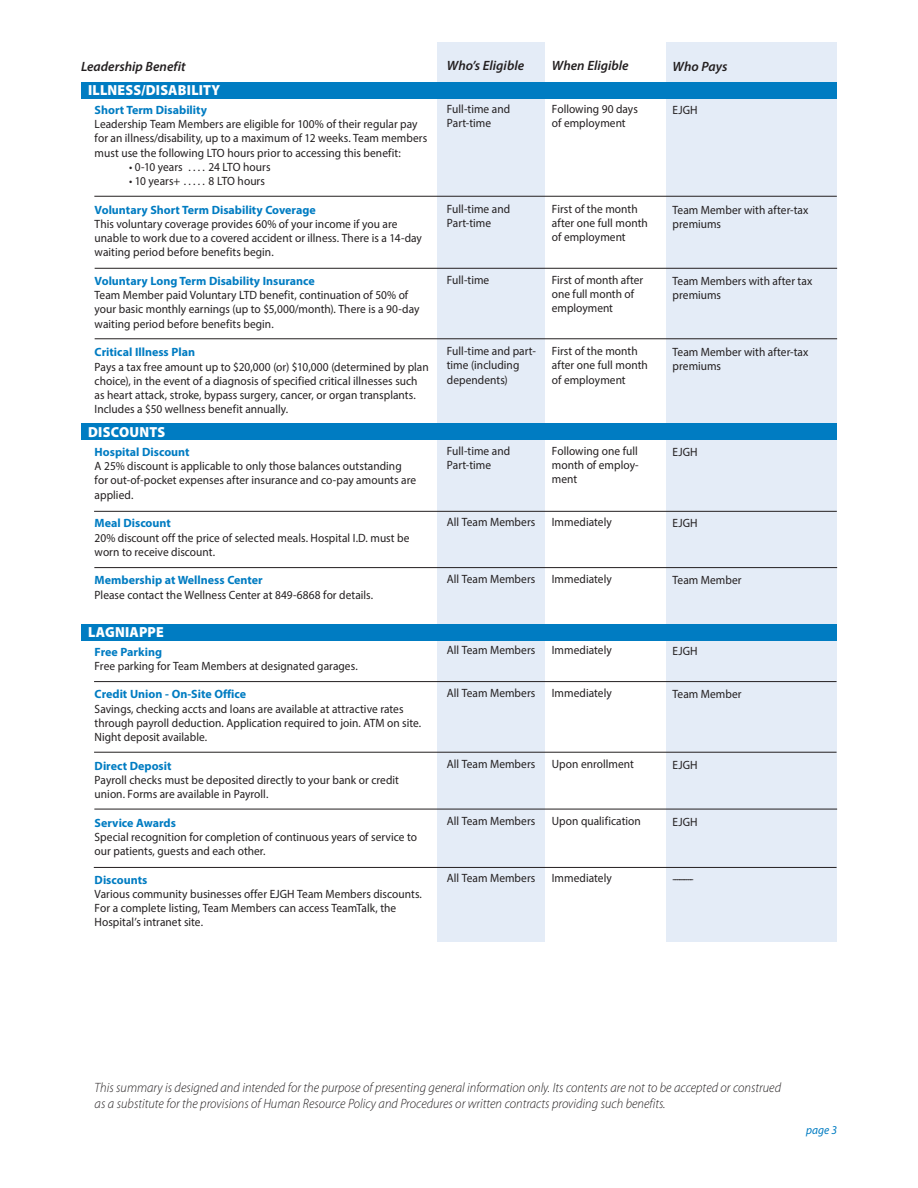
<style>
.page{position:relative;width:918px;height:1188px;background:#fff}
.page>*{position:absolute;margin:0;border:0;box-sizing:border-box;transform-origin:0 0}
.caps_bold{font:900 14.7px "Myriad Pro";letter-spacing:.015em;color:#fff;scale:.95 1}
.text{font:italic 300 13.5px/16.5px "Myriad Pro";color:#231f20;scale:.94 1}
.head{font:italic 600 13.5px "Myriad Pro";color:#231f20}
.benefit{font:italic 600 13.5px "Myriad Pro";color:#231f20}
.descrip{font:12px/14.2px "Myriad Pro";color:#231f20;scale:.95 1}
.descrip2{font:12px/14.2px "Myriad Pro";color:#231f20;scale:.95 1}
.benefit-2{font:700 12px "Myriad Pro";color:#007cc2}
.descrip-2{font:italic 12px "Myriad Pro";color:#007cc2;scale:.95 1}
</style>
<div class="page">
<div style="left:666px;top:42px;width:171px;height:900px;background:#e4ecf7"></div>
<div style="left:437px;top:42px;width:108px;height:900px;background:#e4ecf7"></div>
<div style="left:81px;top:624px;width:756px;height:16px;background:#007cc2"></div>
<div style="left:81px;top:423px;width:756px;height:17px;background:#007cc2"></div>
<hr style="left:94px;top:196px;width:743px;height:1px;background:#231f20">
<hr style="left:94px;top:681px;width:743px;height:1px;background:#231f20">
<hr style="left:94px;top:567px;width:743px;height:1px;background:#231f20">
<hr style="left:94px;top:752px;width:743px;height:1px;background:#231f20">
<hr style="left:94px;top:809px;width:743px;height:1px;background:#231f20">
<hr style="left:95px;top:338px;width:742px;height:1px;background:#231f20">
<hr style="left:95px;top:268px;width:742px;height:1px;background:#231f20">
<hr style="left:94px;top:511px;width:743px;height:1px;background:#231f20">
<hr style="left:94px;top:867px;width:743px;height:1px;background:#231f20">
<div style="left:81px;top:82px;width:756px;height:16px;background:#007cc2"></div>
<p class="benefit" style="left:81px;top:58px;width:106px">Leadership Benefit</p>
<p class="caps_bold" style="left:88px;top:82px;width:141px">ILLNESS/DISABILITY</p>
<p class="benefit-2" style="left:95px;top:102px;width:114px">Short Term Disability</p>
<p class="descrip" style="left:95px;top:117px;width:352px">Leadership Team Members are eligible for 100% of their regular pay for an illness/disability, up to a maximum of 12 weeks. Team members must use the following LTO hours prior to accessing this benefit:</p>
<p class="descrip" style="left:129px;top:160px;width:64px">• 0-10 years .....</p>
<p class="descrip" style="left:209px;top:160px;width:67px">24 LTO hours</p>
<p class="descrip" style="left:129px;top:174px;width:59px">• 10 years+......</p>
<p class="descrip" style="left:209px;top:174px;width:61px">8 LTO hours</p>
<p class="benefit-2" style="left:95px;top:202px;width:223px">Voluntary Short Term Disability Coverage</p>
<p class="descrip" style="left:95px;top:217px;width:346px">This voluntary coverage provides 60% of your income if you are unable to work due to a covered accident or illness. There is a 14-day waiting period before benefits begin.</p>
<p class="benefit-2" style="left:95px;top:273px;width:222px">Voluntary Long Term Disability Insurance</p>
<p class="descrip" style="left:95px;top:288px;width:343px">Team Member paid Voluntary LTD benefit, continuation of 50% of your basic monthly earnings (up to $5,000/month). There is a 90-day waiting period before benefits begin.</p>
<p class="benefit-2" style="left:95px;top:344px;width:102px">Critical Illness Plan</p>
<p class="descrip" style="left:95px;top:359px;width:353px">Pays a tax free amount up to $20,000 (or) $10,000 (determined by plan choice), in the event of a diagnosis of specified critical illnesses such as heart attack, stroke, bypass surgery, cancer, or organ transplants.<br>Includes a $50 wellness benefit annually.</p>
<p class="caps_bold" style="left:88px;top:424px;width:83px">DISCOUNTS</p>
<p class="benefit-2" style="left:95px;top:444px;width:96px">Hospital Discount</p>
<p class="descrip" style="left:95px;top:459px;width:340px">A 25% discount is applicable to only those balances outstanding for out-of-pocket expenses after insurance and co-pay amounts are applied.</p>
<p class="benefit-2" style="left:95px;top:515px;width:78px">Meal Discount</p>
<p class="descrip" style="left:95px;top:530px;width:333px">20% discount off the price of selected meals. Hospital I.D. must be worn to receive discount.</p>
<p class="benefit-2" style="left:95px;top:572px;width:170px">Membership at Wellness Center</p>
<p class="descrip" style="left:95px;top:587px;width:295px">Please contact the Wellness Center at 849-6868 for details.</p>
<p class="caps_bold" style="left:88px;top:623px;width:81px">LAGNIAPPE</p>
<p class="benefit-2" style="left:95px;top:644px;width:69px">Free Parking</p>
<p class="descrip" style="left:95px;top:658px;width:278px">Free parking for Team Members at designated garages.</p>
<p class="benefit-2" style="left:95px;top:686px;width:153px">Credit Union - On-Site Office</p>
<p class="descrip" style="left:95px;top:701px;width:345px">Savings, checking accts and loans are available at attractive rates through payroll deduction. Application required to join. ATM on site.<br>Night deposit available.</p>
<p class="benefit-2" style="left:95px;top:758px;width:78px">Direct Deposit</p>
<p class="descrip" style="left:95px;top:772px;width:322px">Payroll checks must be deposited directly to your bank or credit union. Forms are available in Payroll.</p>
<p class="benefit-2" style="left:95px;top:815px;width:83px">Service Awards</p>
<p class="descrip" style="left:95px;top:829px;width:341px">Special recognition for completion of continuous years of service to our patients, guests and each other.</p>
<p class="benefit-2" style="left:95px;top:872px;width:54px">Discounts</p>
<p class="descrip" style="left:95px;top:886px;width:346px">Various community businesses offer EJGH Team Members discounts.<br>For a complete listing, Team Members can access TeamTalk, the<br>Hospital’s intranet site.</p>
<p class="head" style="left:447px;top:57px;width:79px">Who’s Eligible</p>
<p class="descrip2" style="left:447px;top:102px;width:68px">Full-time and</p>
<p class="descrip2" style="left:447px;top:116px;width:48px">Part-time</p>
<p class="head" style="left:552px;top:57px;width:78px">When Eligible</p>
<p class="descrip2" style="left:552px;top:102px;width:92px">Following 90 days</p>
<p class="descrip2" style="left:552px;top:116px;width:79px">of employment</p>
<p class="descrip2" style="left:447px;top:201px;width:68px">Full-time and</p>
<p class="descrip2" style="left:447px;top:216px;width:48px">Part-time</p>
<p class="descrip2" style="left:447px;top:273px;width:46px">Full-time</p>
<p class="descrip2" style="left:447px;top:344px;width:95px">Full-time and part&shy;time (including dependents)</p>
<p class="descrip2" style="left:552px;top:201px;width:92px">First of the month</p>
<p class="descrip2" style="left:552px;top:216px;width:102px">after one full month</p>
<p class="descrip2" style="left:552px;top:230px;width:79px">of employment</p>
<p class="descrip2" style="left:552px;top:273px;width:98px">First of month after one full month of employment</p>
<p class="descrip2" style="left:552px;top:344px;width:92px">First of the month</p>
<p class="descrip2" style="left:552px;top:358px;width:102px">after one full month</p>
<p class="descrip2" style="left:552px;top:372px;width:79px">of employment</p>
<p class="descrip2" style="left:447px;top:444px;width:68px">Full-time and</p>
<p class="descrip2" style="left:447px;top:458px;width:48px">Part-time</p>
<p class="descrip2" style="left:447px;top:515px;width:95px">All Team Members</p>
<p class="descrip2" style="left:552px;top:444px;width:93px;text-align:justify">Following one full month of employ&shy;ment</p>
<p class="descrip2" style="left:552px;top:515px;width:65px">Immediately</p>
<p class="descrip2" style="left:447px;top:572px;width:95px">All Team Members</p>
<p class="descrip2" style="left:552px;top:572px;width:65px">Immediately</p>
<p class="descrip2" style="left:447px;top:643px;width:95px">All Team Members</p>
<p class="descrip2" style="left:447px;top:686px;width:95px">All Team Members</p>
<p class="descrip2" style="left:552px;top:643px;width:65px">Immediately</p>
<p class="descrip2" style="left:552px;top:686px;width:65px">Immediately</p>
<p class="descrip2" style="left:447px;top:757px;width:95px">All Team Members</p>
<p class="descrip2" style="left:552px;top:757px;width:88px">Upon enrollment</p>
<p class="descrip2" style="left:447px;top:814px;width:95px">All Team Members</p>
<p class="descrip2" style="left:552px;top:814px;width:95px">Upon qualification</p>
<p class="descrip2" style="left:447px;top:871px;width:95px">All Team Members</p>
<p class="descrip2" style="left:552px;top:871px;width:65px">Immediately</p>
<p class="head" style="left:673px;top:58px;width:56px">Who Pays</p>
<p class="descrip2" style="left:673px;top:103px;width:28px">EJGH</p>
<p class="descrip2" style="left:673px;top:202px;width:145px">Team Member with after-tax premiums</p>
<p class="descrip2" style="left:673px;top:274px;width:149px">Team Members with after tax premiums</p>
<p class="descrip2" style="left:673px;top:345px;width:145px">Team Member with after-tax premiums</p>
<p class="descrip2" style="left:673px;top:445px;width:28px">EJGH</p>
<p class="descrip2" style="left:673px;top:516px;width:28px">EJGH</p>
<p class="descrip2" style="left:673px;top:573px;width:74px">Team Member</p>
<p class="descrip2" style="left:673px;top:644px;width:28px">EJGH</p>
<p class="descrip2" style="left:673px;top:687px;width:74px">Team Member</p>
<p class="descrip2" style="left:673px;top:758px;width:28px">EJGH</p>
<p class="descrip2" style="left:673px;top:815px;width:28px">EJGH</p>
<p class="descrip2" style="left:673px;top:872px;width:24px">---------</p>
<p class="text" style="left:95px;top:1079px;width:732px">This summary is designed and intended for the purpose of presenting general information only. Its contents are not to be accepted or construed as a substitute for the provisions of Human Resource Policy and Procedures or written contracts providing such benefits.</p>
<p class="descrip-2" style="left:806px;top:1122px;width:34px">page 3</p>
</div>
